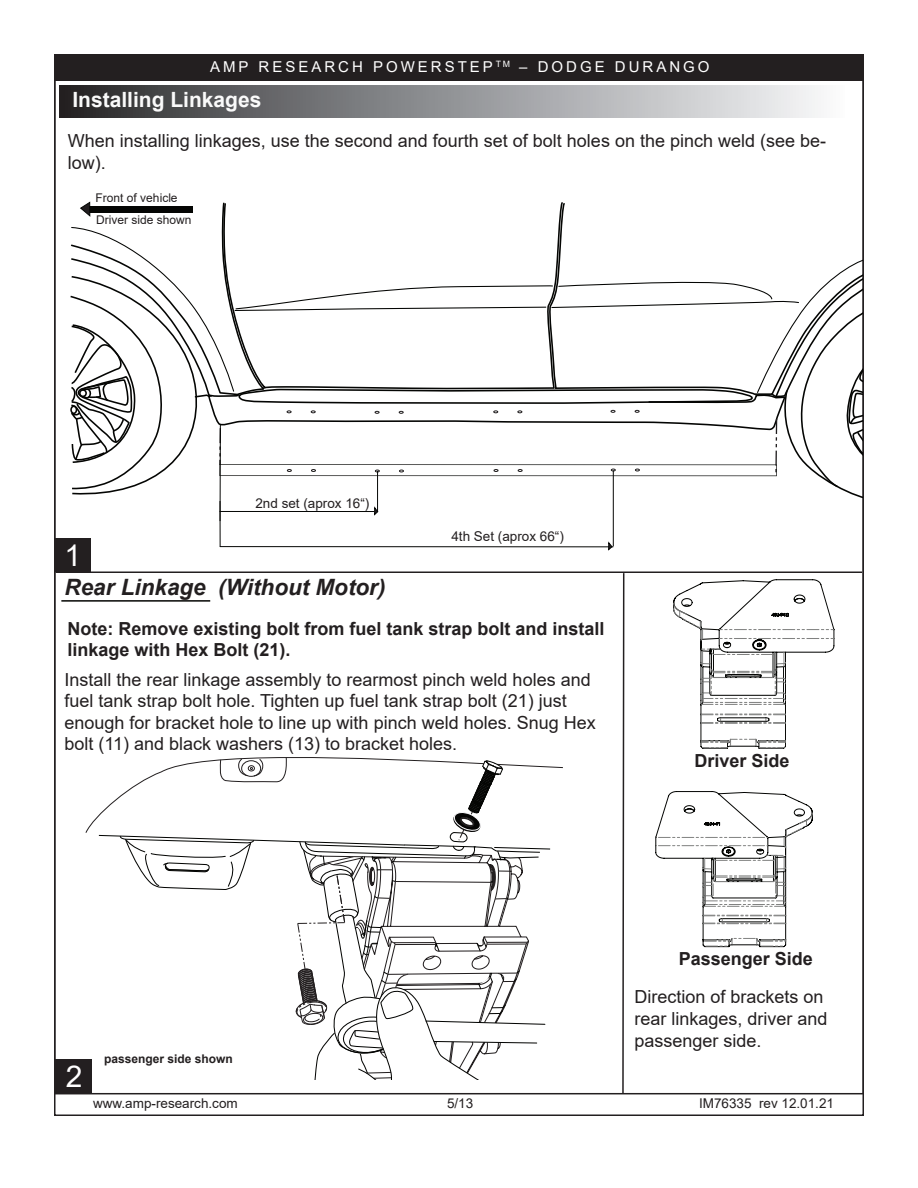
<style>
.page{position:relative;width:918px;height:1188px;background:#fff}
.page>*{position:absolute;margin:0;border:0;box-sizing:border-box;transform-origin:0 0}
.t1{font:30px "Arial";color:#fff}
.t2{font:italic 700 22.5px "Arial";color:#231f20}
.t3{font:700 21px "Arial";color:#fafafa}
.t4{font:18px/21.6px "Arial";color:#231f20}
.t5{font:700 18px/21.6px "Arial";color:#231f20}
.t6{font:15px "Arial";letter-spacing:.2em;color:#fff}
.t7{font:13.5px "Arial";color:#231f20}
.t8{font:12px "Arial";color:#231f20}
.t9{font:700 12px "Arial";color:#231f20}
</style>
<div class="page">
<div style="left:54px;top:55px;width:809px;height:26px;background:#231f20"></div>
<div style="left:55px;top:1059px;width:37px;height:34px;background:#231f20"></div>
<div style="left:54px;top:539px;width:36px;height:33px;background:#231f20"></div>
<hr style="left:56px;top:572px;width:806px;height:1px;background:#231f20">
<hr style="left:220px;top:511px;width:154px;height:1px;background:#050604">
<svg style="left:374px;top:507px;width:4px;height:8px"></svg>
<hr style="left:377px;top:471px;width:1px;height:41px;background:#050604">
<hr style="left:220px;top:501px;width:1px;height:46px;background:#050604">
<hr style="left:220px;top:546px;width:393px;height:1px;background:#050604">
<svg style="left:608px;top:542px;width:4px;height:8px"></svg>
<hr style="left:613px;top:470px;width:1px;height:76px;background:#050604">
<svg style="left:85px;top:757px;width:478px;height:323px"></svg>
<div style="left:59px;top:85px;width:785px;height:33px;background:linear-gradient(to right,#29292c,#fafcfe)"></div>
<hr style="left:61px;top:600px;width:149px;height:2px;background:#040503">
<svg style="left:673px;top:579px;width:161px;height:170px"></svg>
<svg style="left:70px;top:201px;width:792px;height:300px"></svg>
<svg style="left:621px;top:573px;width:4px;height:522px"></svg>
<svg style="left:655px;top:791px;width:158px;height:156px"></svg>
<p class="t6" style="left:210px;top:56px;width:501px">AMP RESEARCH POWERSTEP <sup>TM</sup> – DODGE DURANGO</p>
<p class="t3" style="left:72px;top:85px;width:191px">Installing Linkages</p>
<p class="t4" style="left:68px;top:130px;width:760px">When installing linkages, use the second and fourth set of bolt holes on the pinch weld (see be&shy;low).</p>
<p class="t8" style="left:96px;top:190px;width:84px">Front of vehicle</p>
<p class="t8" style="left:96px;top:211px;width:97px">Driver side shown</p>
<h1 class="t1" style="left:64px;top:535px;width:18px">1</h1>
<p class="t7" style="left:255px;top:494px;width:116px">2nd set (aprox 16“)</p>
<p class="t2" style="left:64px;top:572px;width:323px">Rear Linkage (Without Motor)</p>
<p class="t7" style="left:451px;top:527px;width:114px">4th Set (aprox 66“)</p>
<p class="t5" style="left:68px;top:618px;width:539px">Note: Remove existing bolt from fuel tank strap bolt and install linkage with Hex Bolt (21).</p>
<p class="t4" style="left:64px;top:668px;width:533px">Install the rear linkage assembly to rearmost pinch weld holes and fuel tank strap bolt hole. Tighten up fuel tank strap bolt (21) just enough for bracket hole to line up with pinch weld holes. Snug Hex bolt (11) and black washers (13) to bracket holes.</p>
<p class="t5" style="left:694px;top:750px;width:97px">Driver Side</p>
<h1 class="t1" style="left:66px;top:1055px;width:18px">2</h1>
<p class="t9" style="left:104px;top:1050px;width:130px">passenger side shown</p>
<p class="t7" style="left:93px;top:1094px;width:146px">www.amp-research.com</p>
<p class="t7" style="left:447px;top:1094px;width:28px">5/13</p>
<p class="t5" style="left:679px;top:948px;width:136px">Passenger Side</p>
<p class="t4" style="left:634px;top:986px;width:195px">Direction of brackets on rear linkages, driver and passenger side.</p>
<p class="t7" style="left:699px;top:1094px;width:137px">IM76335 rev 12.01.21</p>
</div>
